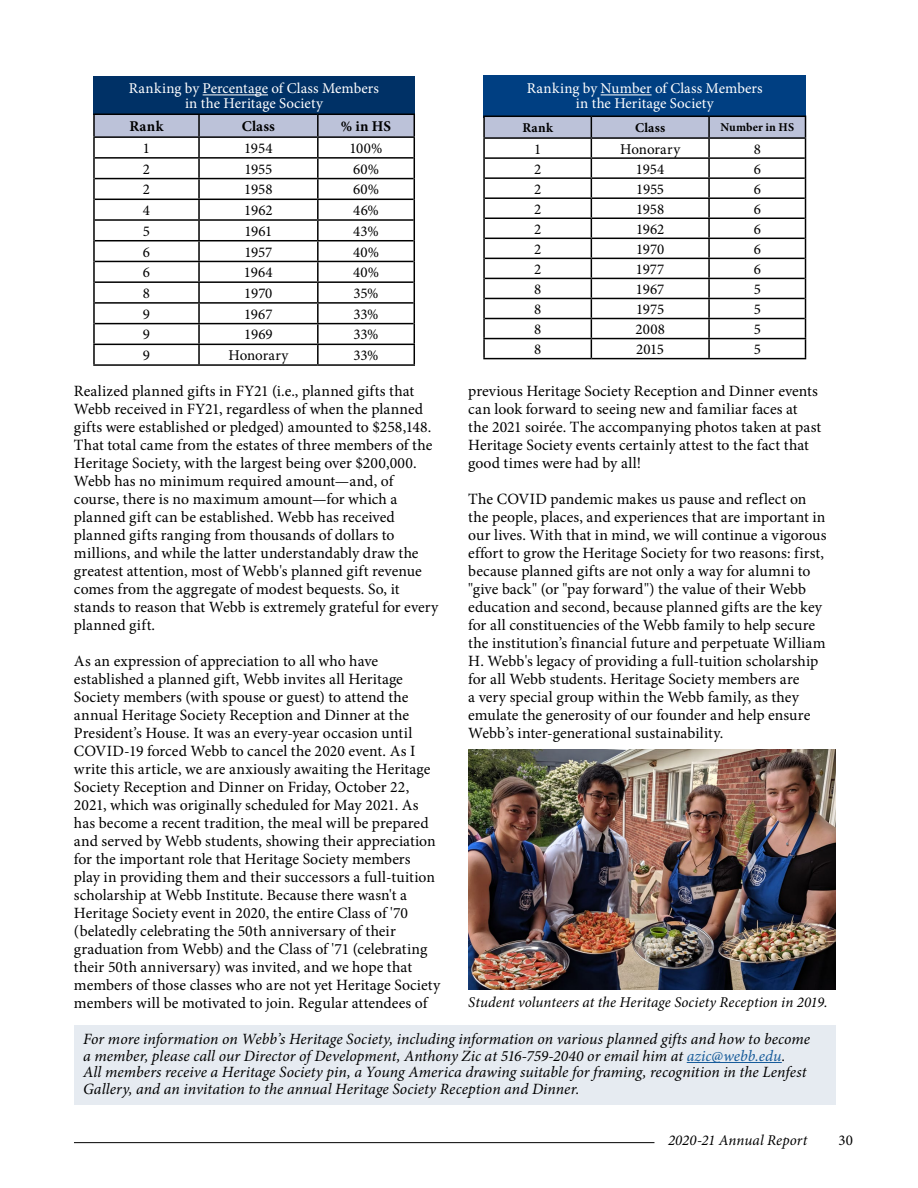
<style>
.page{position:relative;width:918px;height:1188px;background:#fff}
.page>*{position:absolute;margin:0;border:0;box-sizing:border-box;transform-origin:0 0}
.t1{font:15.75px/18px "Minion Pro";letter-spacing:.005em;color:#000}
.t2{font:italic 15.75px/16.5px "Minion Pro";color:#000}
.t3{font:15px "Minion Pro";letter-spacing:-.005em;color:#000}
.t4{font:15px/15px "Minion Pro";letter-spacing:.005em;color:#fff;text-align:center}
.t5{font:italic 15px "Minion Pro";letter-spacing:.005em;color:#000}
.t6{font:700 15px "Minion Pro";letter-spacing:.01em;color:#000}
.t7{font:700 13.5px "Minion Pro";letter-spacing:.015em;color:#000}
.t8{font:700 12px "Minion Pro";letter-spacing:.01em;color:#000}
.s1{color:#165b9a}
</style>
<div class="page">
<hr style="left:74px;top:1142px;width:580px;height:1px;background:#000">
<div style="left:93px;top:76px;width:322px;height:38px;background:#003166"></div>
<div style="left:483px;top:76px;width:323px;height:42px;background:#003f82"></div>
<div style="left:74px;top:1025px;width:762px;height:79px;background:#e6ebf1"></div>
<svg style="left:483px;top:116px;width:323px;height:242px"></svg>
<hr style="left:483px;top:358px;width:108px;height:1px;background:#000">
<hr style="left:591px;top:358px;width:118px;height:1px;background:#000">
<hr style="left:709px;top:358px;width:97px;height:1px;background:#000">
<hr style="left:601px;top:95px;width:51px;height:1px;background:#fff">
<hr style="left:93px;top:364px;width:106px;height:2px;background:#000">
<hr style="left:199px;top:364px;width:119px;height:2px;background:#000">
<hr style="left:318px;top:364px;width:97px;height:2px;background:#000">
<svg style="left:93px;top:114px;width:322px;height:250px"></svg>
<hr style="left:93px;top:136px;width:106px;height:2px;background:#000">
<hr style="left:199px;top:136px;width:119px;height:2px;background:#000">
<hr style="left:318px;top:136px;width:97px;height:2px;background:#000">
<hr style="left:203px;top:95px;width:65px;height:1px;background:#fff">
<hr style="left:687px;top:1062px;width:95px;height:1px;background:#165b9a">
<img style="left:468px;top:750px;width:368px;height:239px">
<p class="t4" style="left:129px;top:81px;width:252px">Ranking by Percentage of Class Members in the Heritage Society</p>
<p class="t6" style="left:130px;top:116px;width:35px">Rank</p>
<p class="t6" style="left:242px;top:116px;width:35px">Class</p>
<p class="t6" style="left:341px;top:116px;width:52px">% in HS</p>
<p class="t3" style="left:143px;top:138px;width:9px">1</p>
<p class="t3" style="left:244px;top:138px;width:30px">1954</p>
<p class="t3" style="left:350px;top:138px;width:34px">100%</p>
<p class="t3" style="left:143px;top:159px;width:9px">2</p>
<p class="t3" style="left:244px;top:159px;width:29px">1955</p>
<p class="t3" style="left:353px;top:159px;width:27px">60%</p>
<p class="t3" style="left:143px;top:180px;width:9px">2</p>
<p class="t3" style="left:244px;top:180px;width:30px">1958</p>
<p class="t3" style="left:353px;top:180px;width:27px">60%</p>
<p class="t3" style="left:143px;top:200px;width:9px">4</p>
<p class="t3" style="left:244px;top:200px;width:30px">1962</p>
<p class="t3" style="left:353px;top:200px;width:27px">46%</p>
<p class="t3" style="left:143px;top:221px;width:9px">5</p>
<p class="t3" style="left:244px;top:221px;width:29px">1961</p>
<p class="t3" style="left:353px;top:221px;width:27px">43%</p>
<p class="t3" style="left:143px;top:242px;width:9px">6</p>
<p class="t3" style="left:244px;top:242px;width:30px">1957</p>
<p class="t3" style="left:353px;top:242px;width:28px">40%</p>
<p class="t3" style="left:143px;top:262px;width:9px">6</p>
<p class="t3" style="left:244px;top:262px;width:30px">1964</p>
<p class="t3" style="left:353px;top:262px;width:28px">40%</p>
<p class="t3" style="left:143px;top:283px;width:9px">8</p>
<p class="t3" style="left:244px;top:283px;width:30px">1970</p>
<p class="t3" style="left:354px;top:283px;width:27px">35%</p>
<p class="t3" style="left:143px;top:304px;width:9px">9</p>
<p class="t3" style="left:244px;top:304px;width:30px">1967</p>
<p class="t3" style="left:354px;top:304px;width:26px">33%</p>
<p class="t3" style="left:143px;top:325px;width:9px">9</p>
<p class="t3" style="left:244px;top:325px;width:30px">1969</p>
<p class="t3" style="left:354px;top:325px;width:26px">33%</p>
<p class="t3" style="left:143px;top:345px;width:9px">9</p>
<p class="t3" style="left:228px;top:345px;width:62px">Honorary</p>
<p class="t3" style="left:354px;top:345px;width:26px">33%</p>
<p class="t1" style="left:74px;top:382px;width:366px">Realized planned gifts in FY21 (i.e., planned gifts that Webb received in FY21, regardless of when the planned gifts were established or pledged) amounted to $258,148.<br>That total came from the estates of three members of the Heritage Society, with the largest being over $200,000.<br>Webb has no minimum required amount—and, of course, there is no maximum amount—for which a planned gift can be established. Webb has received planned gifts ranging from thousands of dollars to millions, and while the latter understandably draw the greatest attention, most of Webb's planned gift revenue comes from the aggregate of modest bequests. So, it stands to reason that Webb is extremely grateful for every planned gift.</p>
<p class="t1" style="left:74px;top:652px;width:368px">As an expression of appreciation to all who have established a planned gift, Webb invites all Heritage Society members (with spouse or guest) to attend the annual Heritage Society Reception and Dinner at the President’s House. It was an every-year occasion until COVID-19 forced Webb to cancel the 2020 event. As I write this article, we are anxiously awaiting the Heritage Society Reception and Dinner on Friday, October 22, 2021, which was originally scheduled for May 2021. As has become a recent tradition, the meal will be prepared and served by Webb students, showing their appreciation for the important role that Heritage Society members play in providing them and their successors a full-tuition scholarship at Webb Institute. Because there wasn't a Heritage Society event in 2020, the entire Class of '70 (belatedly celebrating the 50th anniversary of their graduation from Webb) and the Class of '71 (celebrating their 50th anniversary) was invited, and we hope that members of those classes who are not yet Heritage Society members will be motivated to join. Regular attendees of</p>
<p class="t4" style="left:527px;top:81px;width:237px">Ranking by Number of Class Members in the Heritage Society</p>
<p class="t7" style="left:522px;top:118px;width:32px">Rank</p>
<p class="t7" style="left:635px;top:118px;width:32px">Class</p>
<p class="t8" style="left:720px;top:119px;width:75px">Number in HS</p>
<p class="t3" style="left:534px;top:139px;width:9px">1</p>
<p class="t3" style="left:620px;top:139px;width:62px">Honorary</p>
<p class="t3" style="left:754px;top:139px;width:9px">8</p>
<p class="t3" style="left:534px;top:159px;width:9px">2</p>
<p class="t3" style="left:636px;top:159px;width:30px">1954</p>
<p class="t3" style="left:754px;top:159px;width:9px">6</p>
<p class="t3" style="left:534px;top:179px;width:9px">2</p>
<p class="t3" style="left:636px;top:179px;width:29px">1955</p>
<p class="t3" style="left:754px;top:179px;width:9px">6</p>
<p class="t3" style="left:534px;top:199px;width:9px">2</p>
<p class="t3" style="left:636px;top:199px;width:30px">1958</p>
<p class="t3" style="left:754px;top:199px;width:9px">6</p>
<p class="t3" style="left:534px;top:219px;width:9px">2</p>
<p class="t3" style="left:636px;top:219px;width:30px">1962</p>
<p class="t3" style="left:754px;top:219px;width:9px">6</p>
<p class="t3" style="left:534px;top:239px;width:9px">2</p>
<p class="t3" style="left:636px;top:239px;width:30px">1970</p>
<p class="t3" style="left:754px;top:239px;width:9px">6</p>
<p class="t3" style="left:534px;top:259px;width:9px">2</p>
<p class="t3" style="left:636px;top:259px;width:30px">1977</p>
<p class="t3" style="left:754px;top:259px;width:9px">6</p>
<p class="t3" style="left:534px;top:279px;width:9px">8</p>
<p class="t3" style="left:636px;top:279px;width:30px">1967</p>
<p class="t3" style="left:754px;top:279px;width:9px">5</p>
<p class="t3" style="left:534px;top:299px;width:9px">8</p>
<p class="t3" style="left:636px;top:299px;width:30px">1975</p>
<p class="t3" style="left:754px;top:299px;width:9px">5</p>
<p class="t3" style="left:534px;top:319px;width:9px">8</p>
<p class="t3" style="left:635px;top:319px;width:31px">2008</p>
<p class="t3" style="left:754px;top:319px;width:9px">5</p>
<p class="t3" style="left:534px;top:339px;width:9px">8</p>
<p class="t3" style="left:636px;top:339px;width:29px">2015</p>
<p class="t3" style="left:754px;top:339px;width:9px">5</p>
<p class="t1" style="left:468px;top:382px;width:354px">previous Heritage Society Reception and Dinner events can look forward to seeing new and familiar faces at the 2021 soirée. The accompanying photos taken at past Heritage Society events certainly attest to the fact that good times were had by all!</p>
<p class="t1" style="left:468px;top:490px;width:360px">The COVID pandemic makes us pause and reflect on the people, places, and experiences that are important in our lives. With that in mind, we will continue a vigorous effort to grow the Heritage Society for two reasons: first, because planned gifts are not only a way for alumni to "give back" (or "pay forward") the value of their Webb education and second, because planned gifts are the key for all constituencies of the Webb family to help secure the institution’s financial future and perpetuate William H. Webb's legacy of providing a full-tuition scholarship for all Webb students. Heritage Society members are<br>a very special group within the Webb family, as they emulate the generosity of our founder and help ensure Webb’s inter-generational sustainability.</p>
<p class="t5" style="left:468px;top:992px;width:361px">Student volunteers at the Heritage Society Reception in 2019.</p>
<p class="t2" style="left:83px;top:1031px;width:729px">For more information on Webb’s Heritage Society, including information on various planned gifts and how to become a member, please call our Director of Development, Anthony Zic at 516-759-2040 or email him at <span class="s1">azic@webb.edu</span>.<br>All members receive a Heritage Society pin, a Young America drawing suitable for framing, recognition in the Lenfest Gallery, and an invitation to the annual Heritage Society Reception and Dinner.</p>
<p class="t5" style="left:668px;top:1130px;width:141px">2020-21 Annual Report</p>
<p class="t3" style="left:838px;top:1130px;width:16px">30</p>
</div>
